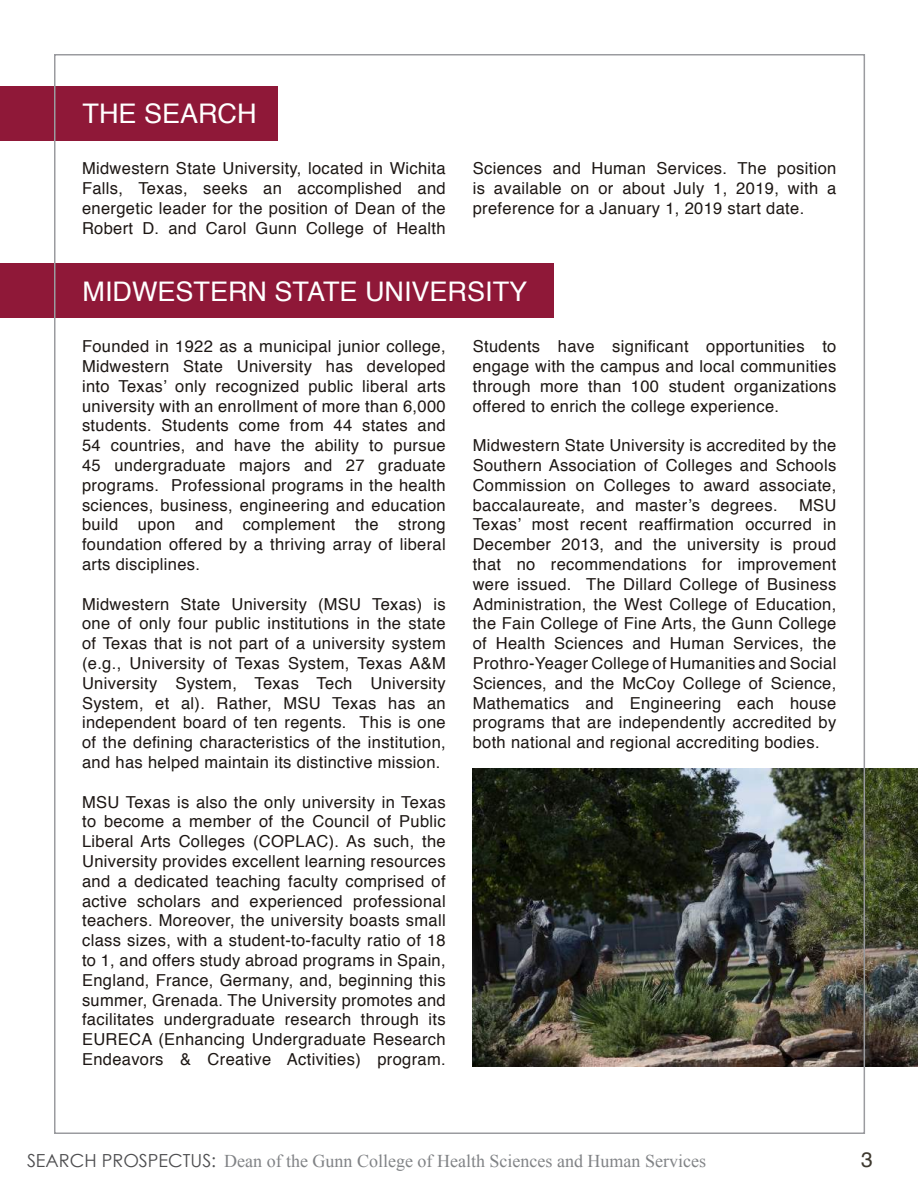
<style>
.page{position:relative;width:918px;height:1188px;background:#fff}
.page>*{position:absolute;margin:0;border:0;box-sizing:border-box;transform-origin:0 0}
.t1{font:27px "Helvetica";color:#fff}
.t2{font:21px "Helvetica";color:#3d382e}
.t3{font:18px "Times New Roman";color:#818386}
.t4{font:16.5px/19.8px "Helvetica";letter-spacing:.02em;color:#1d1714;text-align:justify}
.s1{font-family:"Century Gothic";color:#4d4d4f}
</style>
<div class="page">
<img style="left:473px;top:769px;width:445px;height:297px">
<div style="left:0;top:264px;width:554px;height:54px;background:#8f1838"></div>
<div style="left:0;top:86px;width:278px;height:54px;background:#8f1838"></div>
<h1 class="t1" style="left:83px;top:93px;width:176px">THE SEARCH</h1>
<p class="t4" style="left:82px;top:159px;width:365px">Midwestern State University, located in Wichita Falls, Texas, seeks an accomplished and energetic leader for the position of Dean of the Robert D. and Carol Gunn College of Health</p>
<p class="t4" style="left:473px;top:159px;width:365px">Sciences and Human Services. The position is available on or about July 1, 2019, with a preference for a January 1, 2019 start date.</p>
<h1 class="t1" style="left:83px;top:271px;width:446px">MIDWESTERN STATE UNIVERSITY</h1>
<p class="t4" style="left:82px;top:337px;width:365px">Founded in 1922 as a municipal junior college, Midwestern State University has developed into Texas’ only recognized public liberal arts university with an enrollment of more than 6,000 students. Students come from 44 states and 54 countries, and have the ability to pursue 45 undergraduate majors and 27 graduate programs. Professional programs in the health sciences, business, engineering and education build upon and complement the strong foundation offered by a thriving array of liberal arts disciplines.</p>
<p class="t4" style="left:82px;top:594px;width:365px">Midwestern State University (MSU Texas) is one of only four public institutions in the state of Texas that is not part of a university system (e.g., University of Texas System, Texas A&amp;M University System, Texas Tech University System, et al). Rather, MSU Texas has an independent board of ten regents. This is one of the defining characteristics of the institution, and has helped maintain its distinctive mission.</p>
<p class="t4" style="left:82px;top:792px;width:365px">MSU Texas is also the only university in Texas to become a member of the Council of Public Liberal Arts Colleges (COPLAC). As such, the University provides excellent learning resources and a dedicated teaching faculty comprised of active scholars and experienced professional teachers. Moreover, the university boasts small class sizes, with a student-to-faculty ratio of 18 to 1, and offers study abroad programs in Spain, England, France, Germany, and, beginning this summer, Grenada. The University promotes and facilitates undergraduate research through its EURECA (Enhancing Undergraduate Research Endeavors &amp; Creative Activities) program.</p>
<p class="t4" style="left:473px;top:337px;width:365px">Students have significant opportunities to engage with the campus and local communities through more than 100 student organizations offered to enrich the college experience.</p>
<p class="t4" style="left:473px;top:436px;width:365px">Midwestern State University is accredited by the Southern Association of Colleges and Schools Commission on Colleges to award associate, baccalaureate, and master’s degrees.</p>
<p class="t4" style="left:473px;top:495px;width:365px;text-indent:326px">MSU Texas’ most recent reaffirmation occurred in December 2013, and the university is proud that no recommendations for improvement were issued. The Dillard College of Business Administration, the West College of Education, the Fain College of Fine Arts, the Gunn College of Health Sciences and Human Services, the Prothro-Yeager College of Humanities and Social Sciences, and the McCoy College of Science, Mathematics and Engineering each house programs that are independently accredited by both national and regional accrediting bodies.</p>
<p class="t3" style="left:27px;top:1149px;width:681px"><span class="s1">SEARCH PROSPECTUS:</span> Dean of the Gunn College of Health Sciences and Human Services</p>
<p class="t2" style="left:861px;top:1144px;width:13px">3</p>
</div>
